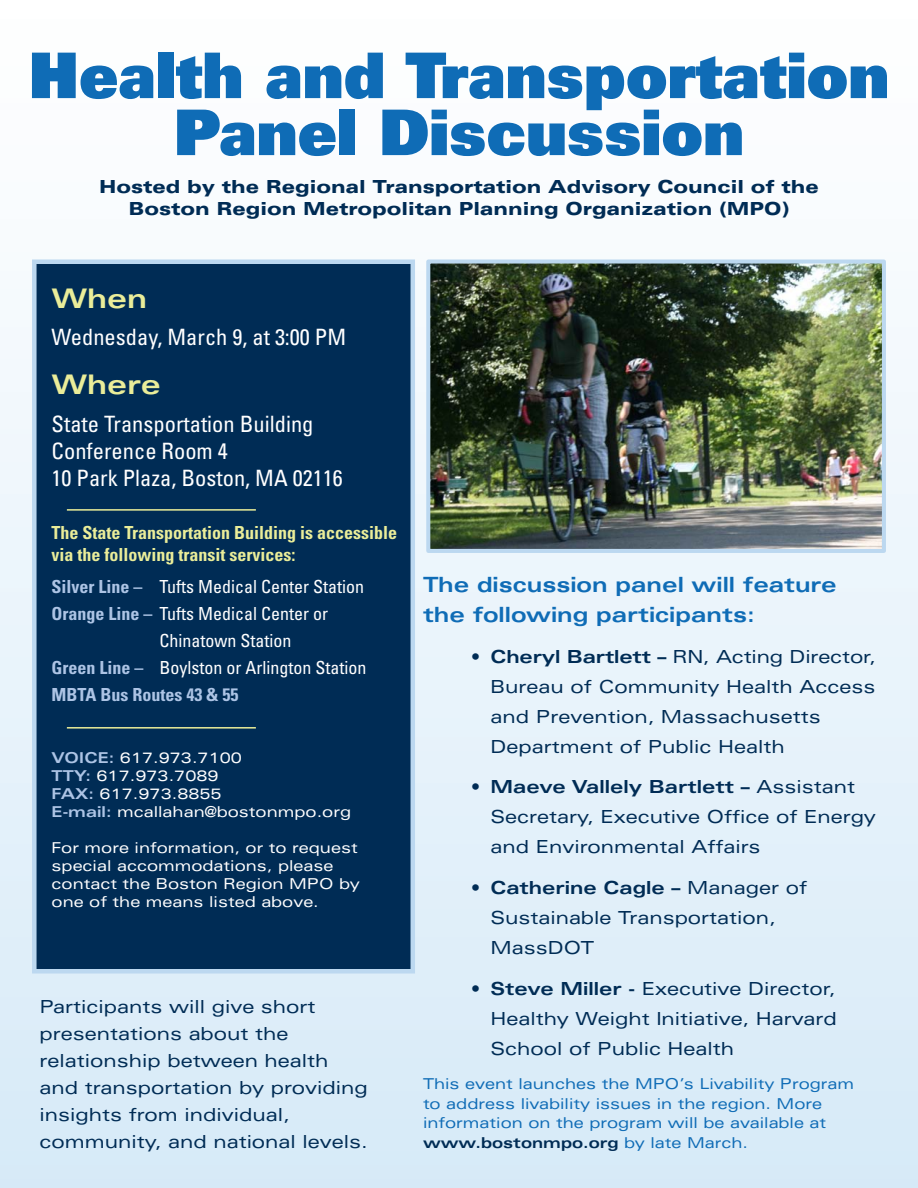
<style>
.page{position:relative;width:918px;height:1188px;background:#fff}
.page>*{position:absolute;margin:0;border:0;box-sizing:border-box;transform-origin:0 0}
.t1{font:63px/57px "Univers LT Std X Black";color:#0f6cb6;text-align:center}
.t2{font:700 expanded 27px "Univers LT Std";color:#eaed99}
.t3{font:condensed 22.5px "Univers LT Std";color:#fff}
.t4{font:700 expanded 21px/30px "Univers LT Std";color:#0f6cb6}
.t5{font:expanded 18px/30px "Univers LT Std";color:#002c55;text-align:justify}
.t6{font:condensed 18px "Univers LT Std";color:#fff}
.t7{font:900 expanded 18px "Univers LT Std";color:#002c55}
.t8{font:700 condensed 18px/21.6px "Univers LT Std";color:#eaed99}
.t9{font:700 expanded 18px "Univers LT Std";color:#002c55}
.t10{font:700 condensed 18px "Univers LT Std";color:#adc4e5}
.t11{font:expanded 15px/18px "Univers LT Std";color:#fff}
.t12{font:expanded 15px/19.5px "Univers LT Std";color:#0f6cb6}
.s1{font-weight:700;color:#adc4e5}
.s2{font-weight:700}
.s3{font-weight:400}
.s4{font-weight:700;color:#002c55}
</style>
<div class="page">
<div style="left:0;top:0;width:918px;height:1188px;background:linear-gradient(to bottom,#fff,#d7eaf8)"></div>
<img style="left:431px;top:264px;width:450px;height:284px">
<div style="left:426px;top:259px;width:460px;height:294px;border:4px solid #bcd8f0"></div>
<div style="left:32px;top:260px;width:383px;height:714px;background:#002c55;border:4px solid #bcd8f0"></div>
<hr style="left:67px;top:509px;width:189px;height:2px;background:#eaed99">
<hr style="left:67px;top:727px;width:189px;height:2px;background:#eaed99">
<p class="t1" style="left:29px;top:45px;width:862px">Health and Transportation<br>Panel Discussion</p>
<p class="t7" style="left:99px;top:176px;width:721px">Hosted by the Regional Transportation Advisory Council of the</p>
<p class="t7" style="left:128px;top:198px;width:663px">Boston Region Metropolitan Planning Organization (MPO)</p>
<p class="t2" style="left:52px;top:283px;width:97px">When</p>
<p class="t3" style="left:52px;top:323px;width:296px">Wednesday, March 9, at 3:00 PM</p>
<p class="t2" style="left:52px;top:369px;width:111px">Where</p>
<p class="t3" style="left:52px;top:409px;width:263px">State Transportation Building</p>
<p class="t3" style="left:52px;top:436px;width:178px">Conference Room 4</p>
<p class="t3" style="left:52px;top:463px;width:293px">10 Park Plaza, Boston, MA 02116</p>
<p class="t8" style="left:52px;top:522px;width:347px">The State Transportation Building is accessible via the following transit services:</p>
<p class="t6" style="left:52px;top:575px;width:314px"><span class="s1">Silver Line –</span> Tufts Medical Center Station</p>
<p class="t6" style="left:52px;top:602px;width:278px"><span class="s1">Orange Line –</span> Tufts Medical Center or</p>
<p class="t6" style="left:160px;top:629px;width:134px">Chinatown Station</p>
<p class="t6" style="left:52px;top:656px;width:316px"><span class="s1">Green Line –</span> Boylston or Arlington Station</p>
<p class="t10" style="left:52px;top:684px;width:188px">MBTA Bus Routes 43 &amp; 55</p>
<p class="t11" style="left:52px;top:748px;width:192px"><span class="s1">VOICE:</span> 617.973.7100</p>
<p class="t11" style="left:52px;top:766px;width:169px"><span class="s1">TTY:</span> 617.973.7089</p>
<p class="t11" style="left:52px;top:784px;width:172px"><span class="s1">FAX:</span> 617.973.8855</p>
<p class="t11" style="left:52px;top:802px;width:301px"><span class="s1">E-mail:</span> mcallahan@bostonmpo.org</p>
<p class="t11" style="left:52px;top:838px;width:310px">For more information, or to request special accommodations, please contact the Boston Region MPO by one of the means listed above.</p>
<p class="t5" style="left:40px;top:991px;width:278px">Participants will give short</p>
<p class="t5" style="left:40px;top:1018px;width:250px">presentations about the</p>
<p class="t5" style="left:40px;top:1045px;width:291px">relationship between health</p>
<p class="t5" style="left:40px;top:1072px;width:330px">and transportation by providing</p>
<p class="t5" style="left:40px;top:1099px;width:252px">insights from individual,</p>
<p class="t5" style="left:40px;top:1126px;width:330px">community, and national levels.</p>
<p class="t4" style="left:423px;top:569px;width:415px">The discussion panel will feature the following participants:</p>
<p class="t5" style="left:490px;top:641px;width:387px;text-indent:-19px">• <span class="s2">Cheryl Bartlett –</span> RN, Acting Director, Bureau of Community Health Access and Prevention, Massachusetts</p>
<p class="t5" style="left:490px;top:731px;width:296px">Department of Public Health</p>
<p class="t5" style="left:490px;top:772px;width:387px;text-align:left;text-indent:-19px">• <span class="s2">Maeve Vallely Bartlett –</span> Assistant<br>Secretary, Executive Office of Energy and Environmental Affairs</p>
<p class="t9" style="left:471px;top:878px;width:338px"><span class="s3">•</span> Catherine Cagle – <span class="s3">Manager of</span></p>
<p class="t5" style="left:490px;top:903px;width:287px">Sustainable Transportation,</p>
<p class="t5" style="left:490px;top:933px;width:105px">MassDOT</p>
<p class="t5" style="left:490px;top:973px;width:348px;text-indent:-19px">• <span class="s2">Steve Miller -</span> Executive Director, Healthy Weight Initiative, Harvard School of Public Health</p>
<p class="t12" style="left:423px;top:1074px;width:432px">This event launches the MPO’s Livability Program to address livability issues in the region. More information on the program will be available at <span class="s4">www.bostonmpo.org</span> by late March.</p>
</div>
